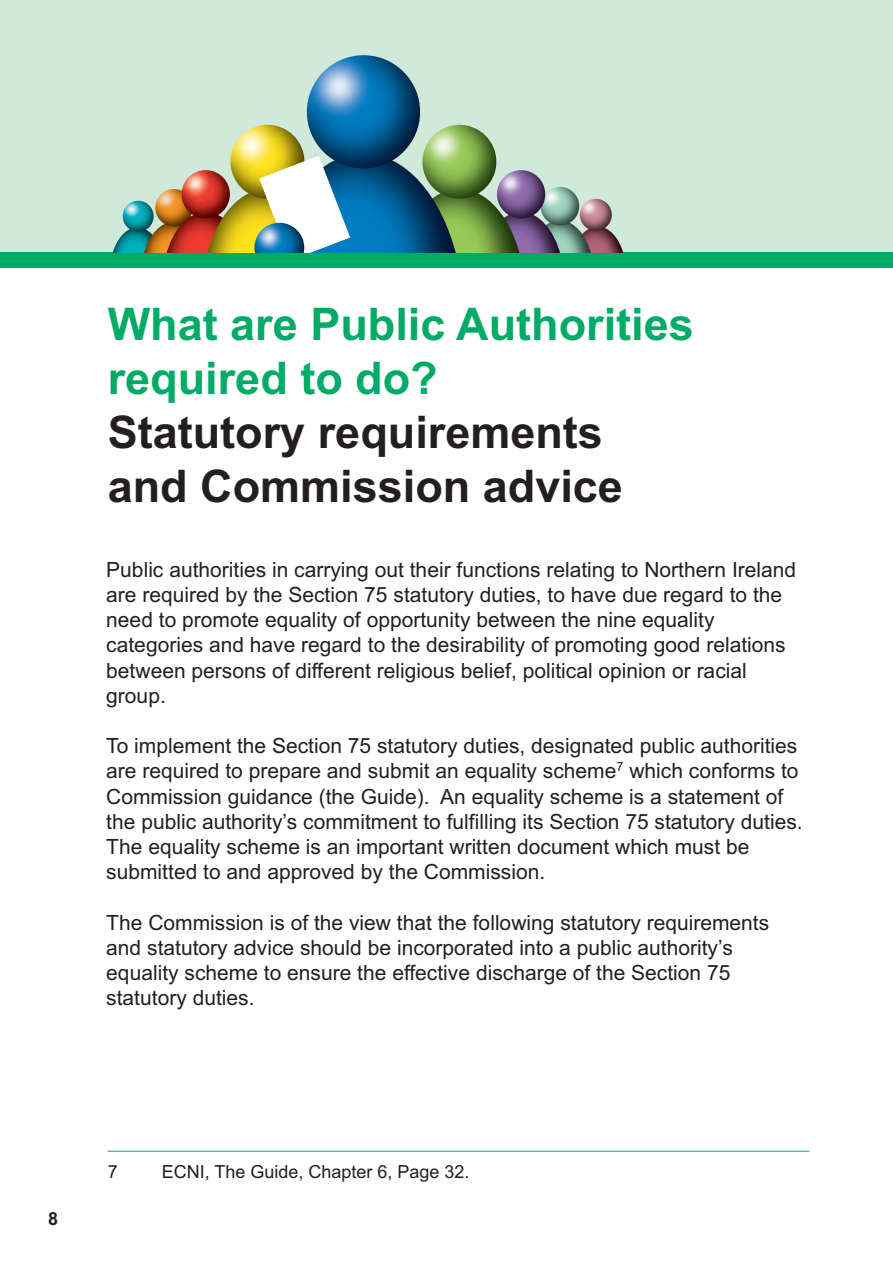
<style>
.page{position:relative;width:893px;height:1263px;background:#fff}
.page>*{position:absolute;margin:0;border:0;box-sizing:border-box;transform-origin:0 0}
.t1{font:700 45px/54px "Arial";color:#231f20}
.t2{font:700 45px/54px "Arial";color:#00ab66}
.t3{font:21px/25.2px "Arial";color:#231f20}
.t4{font:18px "Arial";color:#231f20}
.t5{font:700 18px "Arial";color:#231f20}
</style>
<div class="page">
<div style="left:0;top:211px;width:893px;height:57px;background:#00ab66"></div>
<div style="left:0;top:0;width:893px;height:252px;background:#cfe9da"></div>
<img style="left:113px;top:227px;width:31px;height:25px">
<img style="left:123px;top:201px;width:31px;height:31px;border-radius:50%">
<img style="left:591px;top:228px;width:32px;height:24px">
<img style="left:580px;top:199px;width:32px;height:32px;border-radius:50%">
<img style="left:144px;top:222px;width:23px;height:30px">
<img style="left:155px;top:189px;width:38px;height:37px;border-radius:50%">
<img style="left:560px;top:220px;width:31px;height:32px">
<img style="left:541px;top:187px;width:38px;height:39px;border-radius:50%">
<img style="left:167px;top:212px;width:40px;height:40px">
<img style="left:182px;top:170px;width:48px;height:48px;border-radius:50%">
<img style="left:520px;top:212px;width:40px;height:40px">
<img style="left:497px;top:170px;width:48px;height:48px;border-radius:50%">
<img style="left:207px;top:189px;width:52px;height:63px">
<img style="left:231px;top:125px;width:73px;height:74px;border-radius:50%">
<img style="left:456px;top:189px;width:64px;height:63px">
<img style="left:422px;top:125px;width:74px;height:74px;border-radius:50%">
<img style="left:271px;top:154px;width:185px;height:98px">
<img style="left:307px;top:55px;width:113px;height:113px;border-radius:50%">
<svg style="left:259px;top:156px;width:91px;height:96px;background:#c6d6cb"></svg>
<img style="left:254px;top:223px;width:50px;height:29px">
<hr style="left:108px;top:1151px;width:701px;height:1px;background:#00ab66">
<h1 class="t2" style="left:108px;top:297px;width:587px">What are Public Authorities required to do?</h1>
<h1 class="t1" style="left:108px;top:405px;width:517px">Statutory requirements and Commission advice</h1>
<p class="t3" style="left:106px;top:557px;width:691px">Public authorities in carrying out their functions relating to Northern Ireland are required by the Section 75 statutory duties, to have due regard to the need to promote equality of opportunity between the nine equality categories and have regard to the desirability of promoting good relations between persons of different religious belief, political opinion or racial group.</p>
<p class="t3" style="left:106px;top:733px;width:698px">To implement the Section 75 statutory duties, designated public authorities are required to prepare and submit an equality scheme<sup>7</sup> which conforms to Commission guidance (the Guide). An equality scheme is a statement of the public authority’s commitment to fulfilling its Section 75 statutory duties.<br>The equality scheme is an important written document which must be submitted to and approved by the Commission.</p>
<p class="t3" style="left:106px;top:910px;width:664px">The Commission is of the view that the following statutory requirements and statutory advice should be incorporated into a public authority’s equality scheme to ensure the effective discharge of the Section 75 statutory duties.</p>
<p class="t5" style="left:48px;top:1208px;width:12px">8</p>
<p class="t4" style="left:108px;top:1161px;width:12px">7</p>
<p class="t4" style="left:162px;top:1161px;width:309px">ECNI, The Guide, Chapter 6, Page 32.</p>
</div>
